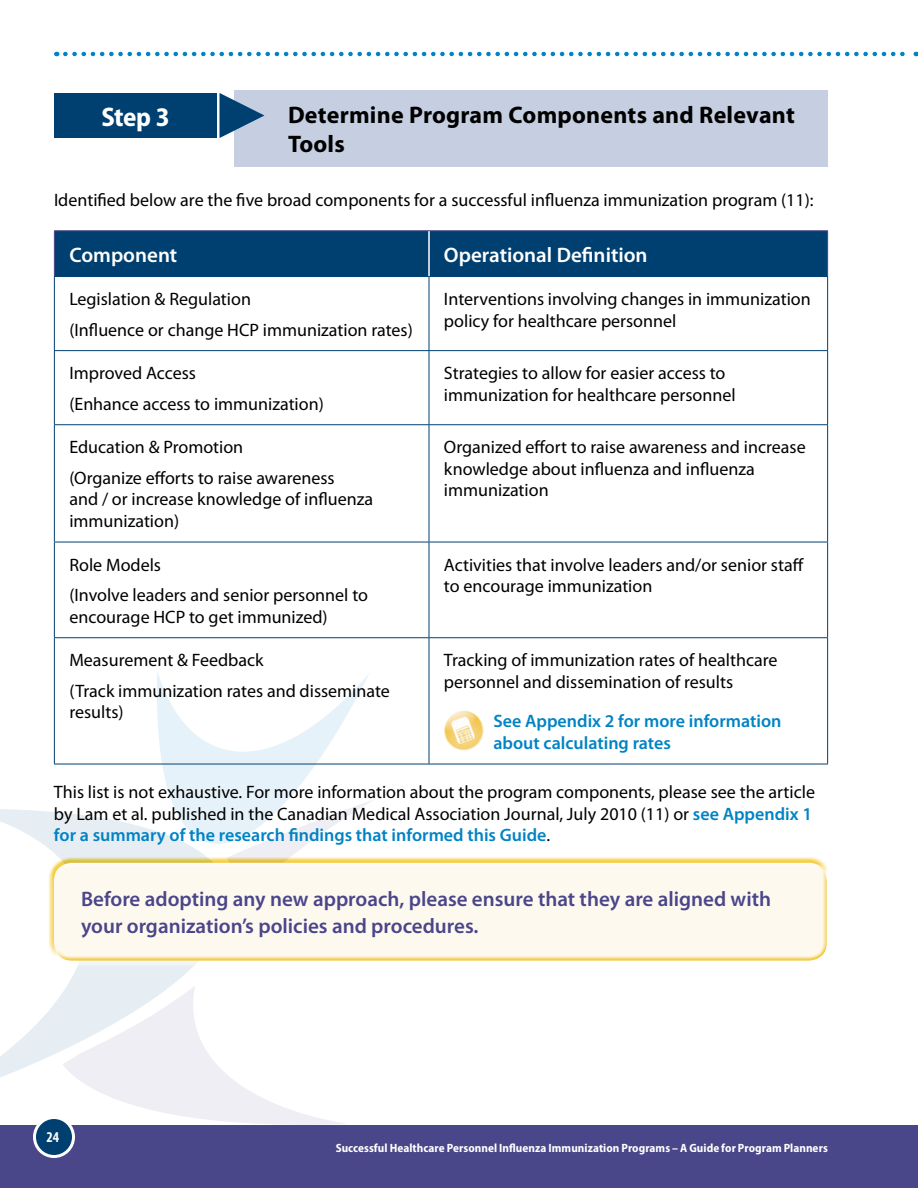
<style>
.page{position:relative;width:918px;height:1188px;background:#fff}
.page>*{position:absolute;margin:0;border:0;box-sizing:border-box;transform-origin:0 0}
.t1{font:700 semi-condensed 27px "Myriad Pro";color:#fff}
.t2{font:700 24px/28.8px "Myriad Pro";letter-spacing:.01em;color:#000}
.t3{font:600 21px/27px "Myriad Pro";color:#4a468a}
.t4{font:600 21px "Myriad Pro";color:#fff}
.t5{font:18px/21.6px "Myriad Pro";color:#000}
.t6{font:600 18px/21.6px "Myriad Pro";color:#0083c5}
.t7{font:700 condensed 15px "Myriad Pro";color:#fff}
.t8{font:700 semi-condensed 12px "Myriad Pro";letter-spacing:.005em;color:#fff}
.s1{font-weight:600;color:#0083c5}
</style>
<div class="page">
<div style="left:0;top:1125px;width:918px;height:63px;background:#4a468a"></div>
<div style="left:34px;top:1118px;width:40px;height:38px;background:#004071;border-radius:50%"></div>
<div style="left:33px;top:1116px;width:42px;height:42px;border:3px solid #fff;border-radius:50%"></div>
<svg style="left:62px;top:1106px;width:283px;height:19px"></svg>
<svg style="left:0;top:809px;width:279px;height:297px"></svg>
<svg style="left:156px;top:672px;width:214px;height:185px"></svg>
<svg style="left:65px;top:52px;width:852px;height:4px"></svg>
<div style="left:234px;top:90px;width:594px;height:77px;background:#c5cfe1"></div>
<svg style="left:219px;top:93px;width:45px;height:45px"></svg>
<div style="left:54px;top:93px;width:163px;height:45px;background:#004071"></div>
<div style="left:55px;top:231px;width:772px;height:45px;background:#004071"></div>
<hr style="left:54px;top:230px;width:375px;height:1px;background:#4a468a">
<hr style="left:54px;top:231px;width:1px;height:45px;background:#4a468a">
<hr style="left:429px;top:230px;width:399px;height:1px;background:#4a468a">
<hr style="left:827px;top:231px;width:1px;height:45px;background:#4a468a">
<hr style="left:54px;top:276px;width:375px;height:1px;background:#004071">
<hr style="left:54px;top:277px;width:1px;height:73px;background:#004071">
<hr style="left:429px;top:276px;width:399px;height:1px;background:#004071">
<hr style="left:429px;top:277px;width:1px;height:73px;background:#004071">
<hr style="left:827px;top:277px;width:1px;height:73px;background:#004071">
<hr style="left:54px;top:350px;width:375px;height:1px;background:#004071">
<hr style="left:54px;top:351px;width:1px;height:73px;background:#004071">
<hr style="left:429px;top:350px;width:399px;height:1px;background:#004071">
<hr style="left:429px;top:351px;width:1px;height:73px;background:#004071">
<hr style="left:827px;top:351px;width:1px;height:73px;background:#004071">
<hr style="left:54px;top:424px;width:375px;height:1px;background:#004071">
<hr style="left:54px;top:425px;width:1px;height:117px;background:#004071">
<hr style="left:429px;top:424px;width:399px;height:1px;background:#004071">
<hr style="left:429px;top:425px;width:1px;height:117px;background:#004071">
<hr style="left:827px;top:425px;width:1px;height:117px;background:#004071">
<hr style="left:54px;top:542px;width:375px;height:1px;background:#004071">
<hr style="left:54px;top:542px;width:1px;height:95px;background:#004071">
<hr style="left:429px;top:542px;width:399px;height:1px;background:#004071">
<hr style="left:429px;top:542px;width:1px;height:95px;background:#004071">
<hr style="left:827px;top:542px;width:1px;height:95px;background:#004071">
<hr style="left:54px;top:637px;width:375px;height:1px;background:#004071">
<hr style="left:54px;top:638px;width:1px;height:126px;background:#004071">
<hr style="left:429px;top:637px;width:399px;height:1px;background:#004071">
<hr style="left:429px;top:638px;width:1px;height:126px;background:#004071">
<hr style="left:827px;top:638px;width:1px;height:126px;background:#004071">
<hr style="left:54px;top:764px;width:375px;height:1px;background:#004071">
<hr style="left:429px;top:764px;width:399px;height:1px;background:#004071">
<hr style="left:428px;top:231px;width:2px;height:45px;background:#fff">
<div style="left:48px;top:857px;width:780px;height:98px;background:#fff;opacity:.75"></div>
<div style="left:52px;top:867px;width:781px;height:100px;background:#f2bf09;opacity:.75"></div>
<img style="left:444px;top:710px;width:40px;height:41px">
<h1 class="t1" style="left:101px;top:101px;width:70px">Step 3</h1>
<h2 class="t2" style="left:288px;top:101px;width:508px">Determine Program Components and Relevant<br>Tools</h2>
<p class="t5" style="left:54px;top:190px;width:761px">Identified below are the five broad components for a successful influenza immunization program (11):</p>
<p class="t4" style="left:69px;top:243px;width:109px">Component</p>
<p class="t4" style="left:444px;top:243px;width:205px">Operational Definition</p>
<p class="t5" style="left:69px;top:284px;width:345px;line-height:30.6px">Legislation &amp; Regulation<br>(Influence or change HCP immunization rates)</p>
<p class="t5" style="left:444px;top:289px;width:368px">Interventions involving changes in immunization policy for healthcare personnel</p>
<p class="t5" style="left:69px;top:358px;width:256px;line-height:30.6px">Improved Access<br>(Enhance access to immunization)</p>
<p class="t5" style="left:444px;top:363px;width:293px">Strategies to allow for easier access to immunization for healthcare personnel</p>
<p class="t5" style="left:69px;top:432px;width:267px;line-height:30.6px">Education &amp; Promotion<br>(Organize efforts to raise awareness</p>
<p class="t5" style="left:69px;top:489px;width:305px">and / or increase knowledge of influenza immunization)</p>
<p class="t5" style="left:444px;top:437px;width:363px">Organized effort to raise awareness and increase knowledge about influenza and influenza immunization</p>
<p class="t5" style="left:69px;top:550px;width:300px;line-height:30.6px">Role Models<br>(Involve leaders and senior personnel to</p>
<p class="t5" style="left:69px;top:606px;width:260px">encourage HCP to get immunized)</p>
<p class="t5" style="left:444px;top:554px;width:361px">Activities that involve leaders and/or senior staff to encourage immunization</p>
<p class="t5" style="left:444px;top:650px;width:335px">Tracking of immunization rates of healthcare personnel and dissemination of results</p>
<p class="t6" style="left:493px;top:711px;width:289px">See Appendix 2 for more information about calculating rates</p>
<p class="t5" style="left:54px;top:782px;width:763px">This list is not exhaustive. For more information about the program components, please see the article by Lam et al. published in the Canadian Medical Association Journal, July 2010 (11) or <span class="s1">see Appendix 1 for a summary of the research findings that informed this Guide</span>.</p>
<p class="t5" style="left:69px;top:645px;width:322px;line-height:30.6px">Measurement &amp; Feedback<br>(Track immunization rates and disseminate</p>
<p class="t5" style="left:69px;top:702px;width:56px">results)</p>
<p class="t3" style="left:81px;top:886px;width:692px">Before adopting any new approach, please ensure that they are aligned with your organization’s policies and procedures.</p>
<p class="t7" style="left:46px;top:1129px;width:14px">24</p>
<p class="t8" style="left:336px;top:1141px;width:494px">Successful Healthcare Personnel Influenza Immunization Programs – A Guide for Program Planners</p>
</div>
